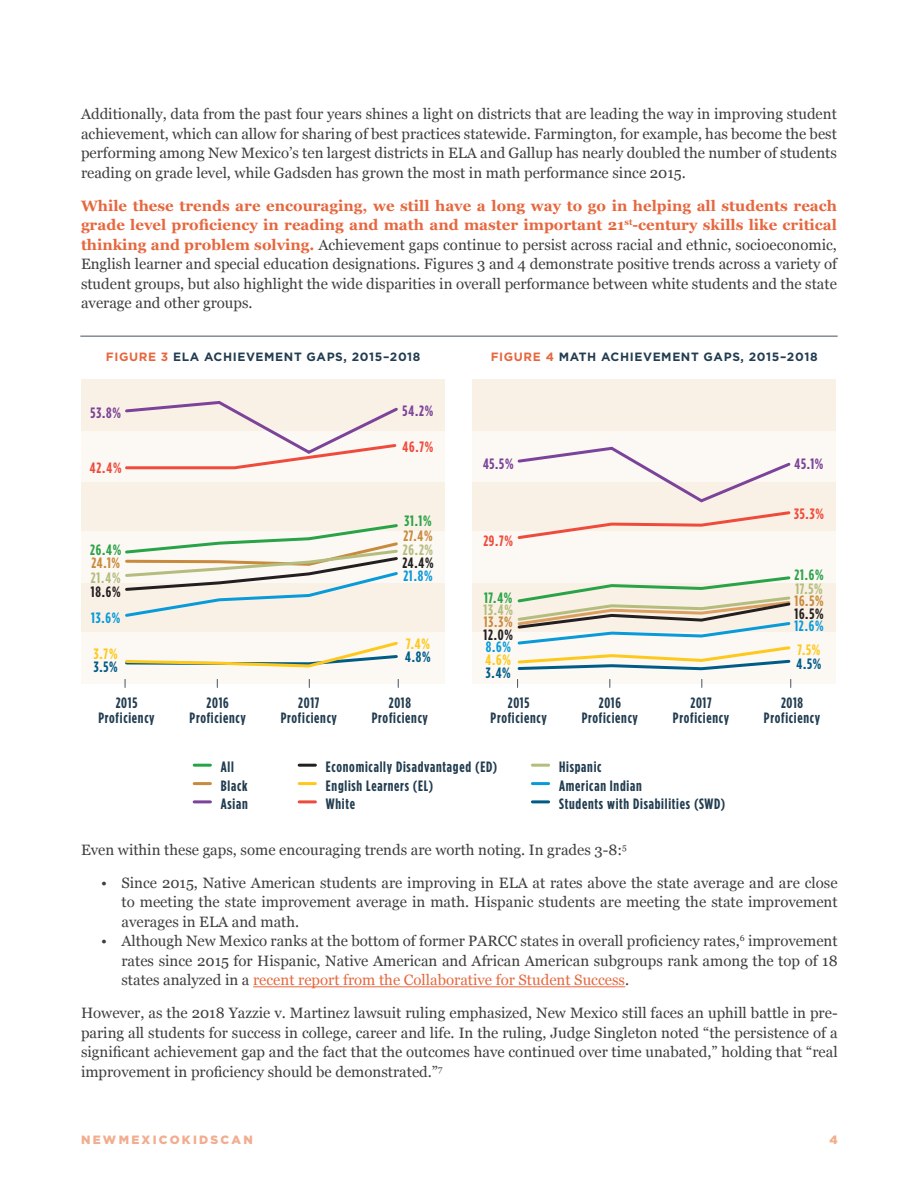
<style>
.page{position:relative;width:918px;height:1188px;background:#fff}
.page>*{position:absolute;margin:0;border:0;box-sizing:border-box;transform-origin:0 0}
._1st_Paragraph{font:15px/19.5px "Georgia";color:#3e3e3f;text-align:justify}
.Figure_Data{font:700 15px/15px "Gotham Condensed";letter-spacing:.05em;color:#223d50;text-align:center}
.Figure_Data-2{font:700 15px "Gotham Condensed";letter-spacing:.05em;color:#7b4399}
.Figure_Data-3{font:700 15px "Gotham Condensed";letter-spacing:.05em;color:#ef4b3d}
.Figure_Data-4{font:700 15px "Gotham Condensed";letter-spacing:.05em;color:#29a347}
.Figure_Data-5{font:700 15px "Gotham Condensed";letter-spacing:.05em;color:#b4bd7d}
.Figure_Data-6{font:700 15px "Gotham Condensed";letter-spacing:.05em;color:#c88a3c}
.Figure_Data-7{font:700 15px "Gotham Condensed";letter-spacing:.05em;color:#231f20}
.Figure_Data-8{font:700 15px "Gotham Condensed";color:#089ad9}
.Figure_Data-9{font:700 15px "Gotham Condensed";color:#fec91c}
.Figure_Data-10{font:700 15px "Gotham Condensed";color:#005c87}
.Figure_Title{font:700 12px "Gotham";letter-spacing:.05em;color:#223d50}
.t1{font:900 12px "Gotham";letter-spacing:.19em;color:#f2ad8e}
.s1{font-weight:700;color:#e6673e}
.s2{color:#e6673e}
</style>
<div class="page">
<hr style="left:194px;top:764px;width:16px;height:3px;background:#29a347">
<hr style="left:194px;top:782px;width:16px;height:3px;background:#c88a3c">
<hr style="left:194px;top:800px;width:16px;height:3px;background:#7b4399">
<hr style="left:299px;top:764px;width:16px;height:3px;background:#231f20">
<hr style="left:532px;top:764px;width:17px;height:3px;background:#b4bd7d">
<hr style="left:299px;top:782px;width:16px;height:3px;background:#fec91c">
<hr style="left:532px;top:782px;width:17px;height:3px;background:#089ad9">
<hr style="left:532px;top:800px;width:17px;height:3px;background:#005c87">
<hr style="left:299px;top:800px;width:16px;height:3px;background:#ef4b3d">
<div style="left:82px;top:380px;width:363px;height:51px;background:#faf1e6"></div>
<div style="left:473px;top:380px;width:363px;height:51px;background:#faf1e6"></div>
<div style="left:82px;top:481px;width:363px;height:51px;background:#faf1e6"></div>
<div style="left:473px;top:481px;width:363px;height:51px;background:#faf1e6"></div>
<div style="left:82px;top:582px;width:363px;height:50px;background:#faf1e6"></div>
<div style="left:473px;top:582px;width:363px;height:50px;background:#faf1e6"></div>
<div style="left:82px;top:431px;width:363px;height:50px;background:#fcf8f4"></div>
<div style="left:473px;top:431px;width:363px;height:50px;background:#fcf8f4"></div>
<div style="left:82px;top:531px;width:363px;height:52px;background:#fcf8f4"></div>
<div style="left:473px;top:531px;width:363px;height:52px;background:#fcf8f4"></div>
<div style="left:82px;top:632px;width:363px;height:51px;background:#fcf8f4"></div>
<div style="left:473px;top:632px;width:363px;height:51px;background:#fcf8f4"></div>
<svg style="left:516px;top:446px;width:277px;height:93px"></svg>
<svg style="left:517px;top:576px;width:274px;height:95px"></svg>
<svg style="left:125px;top:524px;width:273px;height:93px"></svg>
<svg style="left:125px;top:401px;width:273px;height:69px"></svg>
<svg style="left:125px;top:641px;width:273px;height:27px"></svg>
<hr style="left:253px;top:986px;width:372px;height:1px;background:#e6673e">
<hr style="left:80px;top:336px;width:758px;height:1px;background:#46535e">
<p class="_1st_Paragraph" style="left:81px;top:104px;width:757px">Additionally, data from the past four years shines a light on districts that are leading the way in improving student achievement, which can allow for sharing of best practices statewide. Farmington, for example, has become the best performing among New Mexico’s ten largest districts in ELA and Gallup has nearly doubled the number of students reading on grade level, while Gadsden has grown the most in math performance since 2015.</p>
<p class="_1st_Paragraph" style="left:81px;top:195px;width:758px"><span class="s1">While these trends are encouraging, we still have a long way to go in helping all students reach grade level proficiency in reading and math and master important 21</span><sup>st</sup><span class="s1">-century skills like critical thinking and problem solving.</span> Achievement gaps continue to persist across racial and ethnic, socioeconomic, English learner and special education designations. Figures 3 and 4 demonstrate positive trends across a variety of student groups, but also highlight the wide disparities in overall performance between white students and the state average and other groups.</p>
<p class="Figure_Title" style="left:106px;top:349px;width:316px"><span class="s2">FIGURE 3</span> ELA ACHIEVEMENT GAPS, 2015–2018</p>
<p class="Figure_Title" style="left:491px;top:349px;width:328px"><span class="s2">FIGURE 4</span> MATH ACHIEVEMENT GAPS, 2015–2018</p>
<p class="Figure_Data-2" style="left:91px;top:404px;width:32px">53.8%</p>
<p class="Figure_Data-3" style="left:90px;top:459px;width:33px">42.4%</p>
<p class="Figure_Data-4" style="left:90px;top:541px;width:33px">26.4%</p>
<p class="Figure_Data-6" style="left:91px;top:554px;width:30px">24.1%</p>
<p class="Figure_Data-5" style="left:91px;top:569px;width:31px">21.4%</p>
<p class="Figure_Data-7" style="left:91px;top:583px;width:31px">18.6%</p>
<p class="Figure_Data-8" style="left:91px;top:609px;width:31px">13.6%</p>
<p class="Figure_Data-9" style="left:94px;top:645px;width:25px">3.7%</p>
<p class="Figure_Data-10" style="left:94px;top:658px;width:25px">3.5%</p>
<p class="Figure_Data-2" style="left:403px;top:402px;width:32px">54.2%</p>
<p class="Figure_Data-3" style="left:403px;top:438px;width:32px">46.7%</p>
<p class="Figure_Data-4" style="left:404px;top:512px;width:29px">31.1%</p>
<p class="Figure_Data-6" style="left:403px;top:527px;width:31px">27.4%</p>
<p class="Figure_Data-5" style="left:403px;top:541px;width:32px">26.2%</p>
<p class="Figure_Data-7" style="left:402px;top:554px;width:33px">24.4%</p>
<p class="Figure_Data-8" style="left:403px;top:567px;width:31px">21.8%</p>
<p class="Figure_Data-9" style="left:406px;top:635px;width:25px">7.4%</p>
<p class="Figure_Data-10" style="left:405px;top:648px;width:27px">4.8%</p>
<p class="Figure_Data-2" style="left:483px;top:455px;width:32px">45.5%</p>
<p class="Figure_Data-3" style="left:483px;top:532px;width:31px">29.7%</p>
<p class="Figure_Data-4" style="left:484px;top:589px;width:30px">17.4%</p>
<p class="Figure_Data-5" style="left:484px;top:601px;width:31px">13.4%</p>
<p class="Figure_Data-6" style="left:484px;top:613px;width:30px">13.3%</p>
<p class="Figure_Data-7" style="left:483px;top:626px;width:31px">12.0%</p>
<p class="Figure_Data-8" style="left:486px;top:638px;width:27px">8.6%</p>
<p class="Figure_Data-9" style="left:486px;top:651px;width:27px">4.6%</p>
<p class="Figure_Data-10" style="left:486px;top:664px;width:26px">3.4%</p>
<p class="Figure_Data-2" style="left:795px;top:455px;width:30px">45.1%</p>
<p class="Figure_Data-3" style="left:794px;top:505px;width:31px">35.3%</p>
<p class="Figure_Data-4" style="left:794px;top:566px;width:31px">21.6%</p>
<p class="Figure_Data-5" style="left:795px;top:580px;width:29px">17.5%</p>
<p class="Figure_Data-6" style="left:795px;top:592px;width:31px">16.5%</p>
<p class="Figure_Data-7" style="left:795px;top:605px;width:31px">16.5%</p>
<p class="Figure_Data-8" style="left:794px;top:617px;width:31px">12.6%</p>
<p class="Figure_Data-9" style="left:798px;top:641px;width:24px">7.5%</p>
<p class="Figure_Data-10" style="left:797px;top:655px;width:26px">4.5%</p>
<p class="Figure_Data" style="left:98px;top:695px;width:58px">2015<br>Proficiency</p>
<p class="Figure_Data" style="left:491px;top:695px;width:58px">2015<br>Proficiency</p>
<p class="Figure_Data" style="left:190px;top:695px;width:58px">2016<br>Proficiency</p>
<p class="Figure_Data" style="left:582px;top:695px;width:58px">2016<br>Proficiency</p>
<p class="Figure_Data" style="left:281px;top:695px;width:58px">2017<br>Proficiency</p>
<p class="Figure_Data" style="left:673px;top:695px;width:58px">2017<br>Proficiency</p>
<p class="Figure_Data" style="left:372px;top:695px;width:58px">2018<br>Proficiency</p>
<p class="Figure_Data" style="left:764px;top:695px;width:58px">2018<br>Proficiency</p>
<p class="Figure_Data" style="left:221px;top:759px;width:15px">All</p>
<p class="Figure_Data" style="left:221px;top:778px;width:28px">Black</p>
<p class="Figure_Data" style="left:221px;top:796px;width:28px">Asian</p>
<p class="Figure_Data" style="left:326px;top:759px;width:173px">Economically Disadvantaged (ED)</p>
<p class="Figure_Data" style="left:559px;top:759px;width:44px">Hispanic</p>
<p class="Figure_Data" style="left:326px;top:778px;width:109px">English Learners (EL)</p>
<p class="Figure_Data" style="left:559px;top:778px;width:84px">American Indian</p>
<p class="Figure_Data" style="left:326px;top:796px;width:31px">White</p>
<p class="Figure_Data" style="left:559px;top:796px;width:168px">Students with Disabilities (SWD)</p>
<p class="_1st_Paragraph" style="left:81px;top:839px;width:547px">Even within these gaps, some encouraging trends are worth noting. In grades 3-8:<sup>5</sup></p>
<p class="_1st_Paragraph" style="left:122px;top:872px;width:718px;text-indent:-20px">• Since 2015, Native American students are improving in ELA at rates above the state average and are close to meeting the state improvement average in math. Hispanic students are meeting the state improvement averages in ELA and math.</p>
<p class="_1st_Paragraph" style="left:122px;top:931px;width:718px;text-indent:-20px">• Although New Mexico ranks at the bottom of former PARCC states in overall proficiency rates,<sup>6</sup> improvement rates since 2015 for Hispanic, Native American and African American subgroups rank among the top of 18 states analyzed in a <span class="s2">recent report from the Collaborative for Student Success</span>.</p>
<p class="_1st_Paragraph" style="left:81px;top:1003px;width:758px">However, as the 2018 Yazzie v. Martinez lawsuit ruling emphasized, New Mexico still faces an uphill battle in pre&shy;paring all students for success in college, career and life. In the ruling, Judge Singleton noted “the persistence of a significant achievement gap and the fact that the outcomes have continued over time unabated,” holding that “real improvement in proficiency should be demonstrated.”<sup>7</sup></p>
<p class="t1" style="left:81px;top:1131px;width:173px">NEWMEXICOKIDSCAN</p>
<p class="t1" style="left:829px;top:1131px;width:10px">4</p>
</div>
